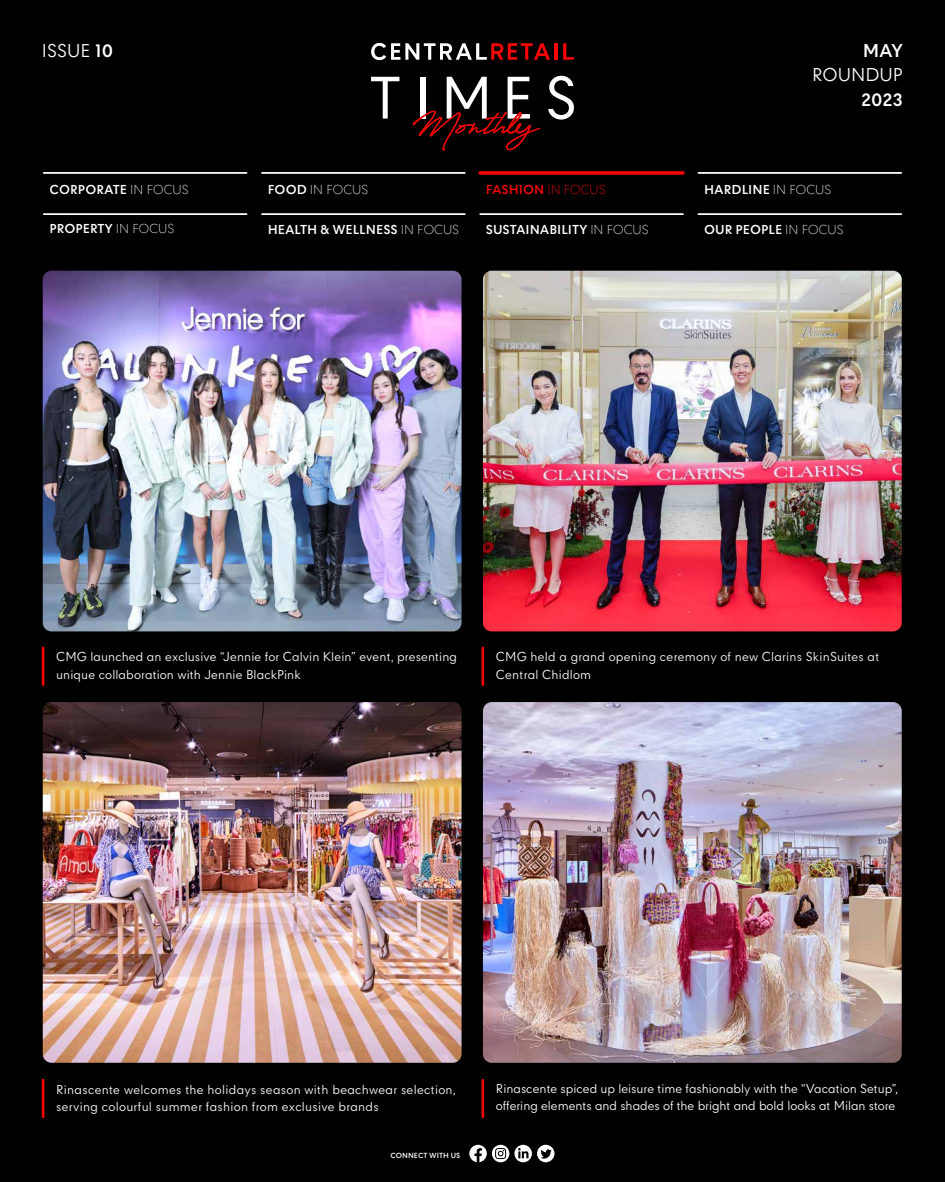
<style>
.page{position:relative;width:945px;height:1182px;background:#fff}
.page>*{position:absolute;margin:0;border:0;box-sizing:border-box;transform-origin:0 0}
.t1{font:17.5px "CPN";color:#fff}
.t2{font:700 17.5px "CPN";color:#fff}
.t3{font:12.25px/17.5px "CPN";letter-spacing:.005em;color:#fff}
.t4{font:700 12.25px "CPN";color:#fff}
.t5{font:700 12.25px "CPN";color:#f90505}
.t6{font:300 12.25px "CPN";color:#fff}
.t7{font:700 7px "CPN";color:#fff}
.s1{font-weight:700}
.s2{font-weight:300}
</style>
<div class="page">
<div style="left:0;top:0;width:945px;height:1181px;background:#000"></div>
<svg style="left:469px;top:1144px;width:86px;height:18px"></svg>
<hr style="left:42px;top:1079px;width:2px;height:37px;background:#f90505">
<hr style="left:481px;top:1079px;width:3px;height:37px;background:#f90505">
<hr style="left:42px;top:648px;width:2px;height:36px;background:#f90505">
<hr style="left:481px;top:648px;width:3px;height:36px;background:#f90505">
<hr style="left:44px;top:172px;width:203px;height:2px;background:#fff">
<hr style="left:262px;top:172px;width:203px;height:2px;background:#fff">
<svg style="left:480px;top:171px;width:203px;height:4px"></svg>
<hr style="left:698px;top:172px;width:203px;height:2px;background:#fff">
<hr style="left:44px;top:213px;width:203px;height:2px;background:#fff">
<hr style="left:262px;top:213px;width:203px;height:2px;background:#fff">
<hr style="left:480px;top:213px;width:203px;height:2px;background:#fff">
<hr style="left:698px;top:213px;width:203px;height:2px;background:#fff">
<img style="left:43px;top:271px;width:419px;height:360px">
<img style="left:43px;top:702px;width:419px;height:360px">
<img style="left:483px;top:271px;width:419px;height:360px">
<img style="left:483px;top:702px;width:419px;height:360px">
<svg style="left:371px;top:42px;width:203px;height:109px"></svg>
<h1 class="t1" style="left:42px;top:39px;width:73px">ISSUE <span class="s1">10</span></h1>
<h1 class="t2" style="left:863px;top:40px;width:42px">MAY</h1>
<h1 class="t1" style="left:812px;top:63px;width:92px">ROUNDUP</h1>
<h1 class="t2" style="left:861px;top:89px;width:43px">2023</h1>
<p class="t4" style="left:50px;top:183px;width:141px">CORPORATE <span class="s2">IN FOCUS</span></p>
<p class="t6" style="left:268px;top:181px;width:102px"><span class="s1">FOOD</span> IN FOCUS</p>
<p class="t5" style="left:486px;top:183px;width:121px">FASHION <span class="s2">IN FOCUS</span></p>
<p class="t4" style="left:704px;top:183px;width:129px">HARDLINE <span class="s2">IN FOCUS</span></p>
<p class="t4" style="left:50px;top:221px;width:126px">PROPERTY <span class="s2">IN FOCUS</span></p>
<p class="t4" style="left:268px;top:222px;width:193px">HEALTH &amp; WELLNESS <span class="s2">IN FOCUS</span></p>
<p class="t4" style="left:486px;top:222px;width:164px">SUSTAINABILITY <span class="s2">IN FOCUS</span></p>
<p class="t4" style="left:704px;top:222px;width:141px">OUR PEOPLE <span class="s2">IN FOCUS</span></p>
<p class="t3" style="left:56px;top:649px;width:402px">CMG launched an exclusive “Jennie for Calvin Klein” event, presenting unique collaboration with Jennie BlackPink</p>
<p class="t3" style="left:496px;top:649px;width:385px">CMG held a grand opening ceremony of new Clarins SkinSuites at<br>Central Chidlom</p>
<p class="t3" style="left:56px;top:1081px;width:401px">Rinascente welcomes the holidays season with beachwear selection, serving colourful summer fashion from exclusive brands</p>
<p class="t3" style="left:496px;top:1080px;width:404px">Rinascente spiced up leisure time fashionably with the “Vacation Setup”, offering elements and shades of the bright and bold looks at Milan store</p>
<p class="t7" style="left:390px;top:1151px;width:71px">CONNECT WITH US</p>
</div>
